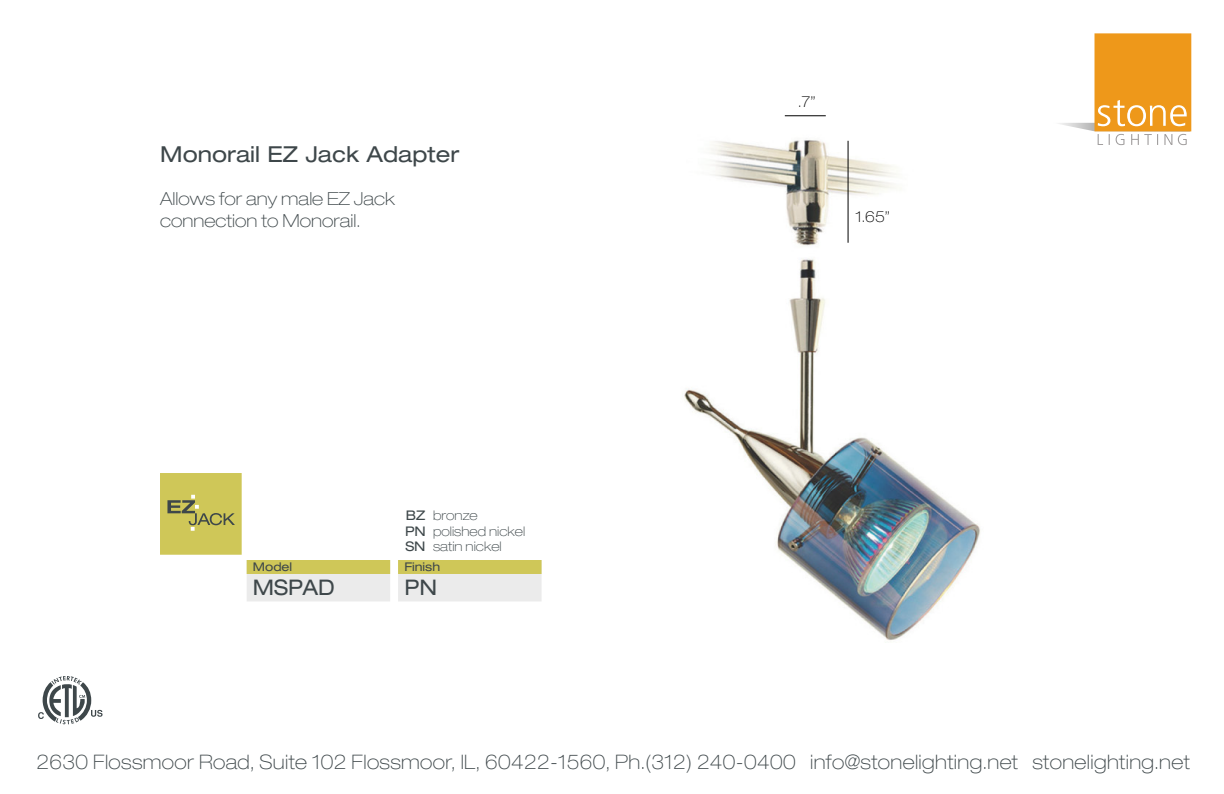
<style>
.page{position:relative;width:1224px;height:794px;background:#fff}
.page>*{position:absolute;margin:0;border:0;box-sizing:border-box;transform-origin:0 0}
.t1{font:expanded 22px "Helvetica Neue LT Std";color:#3e474a}
.t2{font:expanded 21.6px "Helvetica Neue LT Std";color:#3e474a}
.t3{font:100 expanded 20px "Helvetica Neue LT Std";letter-spacing:.02em;color:#3e474a}
.t4{font:100 expanded 18px/21.6px "Helvetica Neue LT Std";color:#3e474a}
.t5{font:100 expanded 15px "Helvetica Neue LT Std";color:#000}
.t6{font:100 expanded 13.2px/16px "Helvetica Neue LT Std";color:#3e474a}
.t7{font:expanded 13.2px/16px "Helvetica Neue LT Std";color:#3e474a;text-align:justify}
.t8{font:expanded 12px "Helvetica Neue LT Std";color:#3e474a}
</style>
<div class="page">
<img style="left:684px;top:140px;width:296px;height:501px">
<div style="left:1095px;top:33px;width:96px;height:98px;background:#ee981a"></div>
<svg style="left:1059px;top:100px;width:132px;height:45px"></svg>
<svg style="left:38px;top:676px;width:65px;height:48px"></svg>
<div style="left:160px;top:473px;width:82px;height:82px;background:#cfc758"></div>
<svg style="left:167px;top:495px;width:68px;height:36px"></svg>
<div style="left:247px;top:560px;width:143px;height:41px;background:#ebebeb"></div>
<div style="left:247px;top:560px;width:143px;height:14px;background:#cfc758"></div>
<div style="left:398px;top:560px;width:144px;height:41px;background:#ebebeb"></div>
<div style="left:398px;top:560px;width:144px;height:14px;background:#cfc758"></div>
<svg style="left:847px;top:140px;width:2px;height:103px"></svg>
<svg style="left:784px;top:115px;width:42px;height:2px"></svg>
<p class="t1" style="left:160px;top:141px;width:301px">Monorail EZ Jack Adapter</p>
<p class="t4" style="left:160px;top:188px;width:237px">Allows for any male EZ Jack connection to Monorail.</p>
<p class="t8" style="left:253px;top:559px;width:41px">Model</p>
<p class="t2" style="left:253px;top:574px;width:83px">MSPAD</p>
<p class="t7" style="left:405px;top:506px;width:22px">BZ PN SN</p>
<p class="t6" style="left:433px;top:507px;width:94px">bronze polished nickel satin nickel</p>
<p class="t8" style="left:404px;top:559px;width:37px">Finish</p>
<p class="t2" style="left:404px;top:574px;width:34px">PN</p>
<p class="t5" style="left:798px;top:93px;width:19px">.7”</p>
<p class="t5" style="left:856px;top:207px;width:36px">1.65”</p>
<p class="t3" style="left:37px;top:749px;width:1155px">2630 Flossmoor Road, Suite 102 Flossmoor, IL, 60422-1560, Ph.(312) 240-0400 info@stonelighting.net stonelighting.net</p>
</div>
